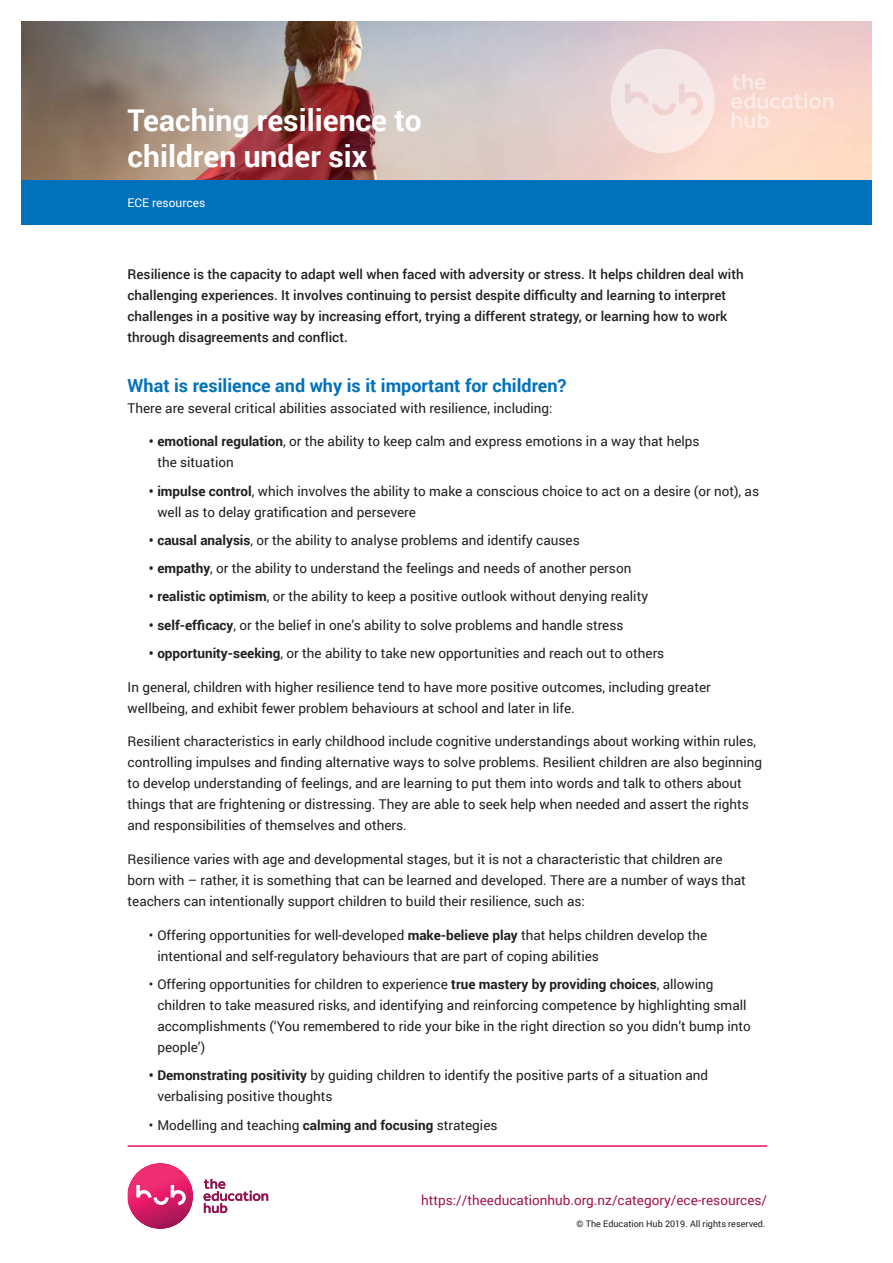
<style>
.page{position:relative;width:893px;height:1263px;background:#fff}
.page>*{position:absolute;margin:0;border:0;box-sizing:border-box;transform-origin:0 0}
.t1{font:700 30px/36px "Roboto";color:#fff}
.t2{font:700 18px "Roboto";color:#0071bb}
.t3{font:13.5px/21px "Roboto";color:#221f1f}
.t4{font:500 13.5px/21px "Roboto";color:#221f1f}
.t5{font:13.5px "Roboto";color:#a11651}
.t6{font:12px "Roboto";color:#fff}
.t7{font:9px "Roboto";color:#221f1f}
.s1{font-weight:700}
</style>
<div class="page">
<img style="left:128px;top:1163px;width:65px;height:66px">
<hr style="left:128px;top:1145px;width:639px;height:2px;background:#ed135a">
<img style="left:21px;top:21px;width:851px;height:159px">
<div style="left:21px;top:180px;width:851px;height:44px;background:#0071bb"></div>
<svg style="left:611px;top:49px;width:104px;height:104px;background:#f3e1e0"></svg>
<svg style="left:731px;top:74px;width:102px;height:54px;background:#f9dad1"></svg>
<svg style="left:136px;top:1185px;width:50px;height:20px"></svg>
<svg style="left:204px;top:1179px;width:64px;height:34px"></svg>
<h1 class="t1" style="left:128px;top:104px;width:296px">Teaching resilience to children under six</h1>
<p class="t6" style="left:128px;top:197px;width:79px">ECE resources</p>
<p class="t4" style="left:128px;top:265px;width:618px">Resilience is the capacity to adapt well when faced with adversity or stress. It helps children deal with challenging experiences. It involves continuing to persist despite difficulty and learning to interpret challenges in a positive way by increasing effort, trying a different strategy, or learning how to work through disagreements and conflict.</p>
<h2 class="t2" style="left:128px;top:378px;width:441px">What is resilience and why is it important for children?</h2>
<p class="t3" style="left:128px;top:398px;width:426px">There are several critical abilities associated with resilience, including:</p>
<p class="t3" style="left:157px;top:432px;width:544px;text-indent:-9px"><span class="s1">• emotional regulation</span>, or the ability to keep calm and express emotions in a way that helps the situation</p>
<p class="t3" style="left:157px;top:481px;width:603px;text-indent:-9px"><span class="s1">• impulse control</span>, which involves the ability to make a conscious choice to act on a desire (or not), as well as to delay gratification and persevere</p>
<p class="t3" style="left:149px;top:530px;width:432px"><span class="s1">• causal analysis</span>, or the ability to analyse problems and identify causes</p>
<p class="t3" style="left:149px;top:559px;width:484px"><span class="s1">• empathy</span>, or the ability to understand the feelings and needs of another person</p>
<p class="t3" style="left:149px;top:587px;width:501px"><span class="s1">• realistic optimism</span>, or the ability to keep a positive outlook without denying reality</p>
<p class="t3" style="left:149px;top:615px;width:476px"><span class="s1">• self-efficacy</span>, or the belief in one’s ability to solve problems and handle stress</p>
<p class="t3" style="left:149px;top:643px;width:517px"><span class="s1">• opportunity-seeking</span>, or the ability to take new opportunities and reach out to others</p>
<p class="t3" style="left:128px;top:677px;width:585px">In general, children with higher resilience tend to have more positive outcomes, including greater wellbeing, and exhibit fewer problem behaviours at school and later in life.</p>
<p class="t3" style="left:128px;top:732px;width:636px">Resilient characteristics in early childhood include cognitive understandings about working within rules, controlling impulses and finding alternative ways to solve problems. Resilient children are also beginning to develop understanding of feelings, and are learning to put them into words and talk to others about things that are frightening or distressing. They are able to seek help when needed and assert the rights and responsibilities of themselves and others.</p>
<p class="t3" style="left:128px;top:850px;width:620px">Resilience varies with age and developmental stages, but it is not a characteristic that children are born with – rather, it is something that can be learned and developed. There are a number of ways that teachers can intentionally support children to build their resilience, such as:</p>
<p class="t3" style="left:157px;top:925px;width:551px;text-indent:-9px">• Offering opportunities for well-developed <span class="s1">make-believe play</span> that helps children develop the intentional and self-regulatory behaviours that are part of coping abilities</p>
<p class="t3" style="left:157px;top:975px;width:595px;text-indent:-9px">• Offering opportunities for children to experience <span class="s1">true mastery by providing choices</span>, allowing children to take measured risks, and identifying and reinforcing competence by highlighting small accomplishments (‘You remembered to ride your bike in the right direction so you didn’t bump into people’)</p>
<p class="t3" style="left:157px;top:1066px;width:552px;text-indent:-9px"><span class="s1">• Demonstrating positivity</span> by guiding children to identify the positive parts of a situation and verbalising positive thoughts</p>
<p class="t3" style="left:149px;top:1115px;width:350px">• Modelling and teaching <span class="s1">calming and focusing</span> strategies</p>
<p class="t5" style="left:421px;top:1194px;width:348px">https://theeducationhub.org.nz/category/ece-resources/</p>
<p class="t7" style="left:577px;top:1220px;width:190px">© The Education Hub 2019. All rights reserved.</p>
</div>
